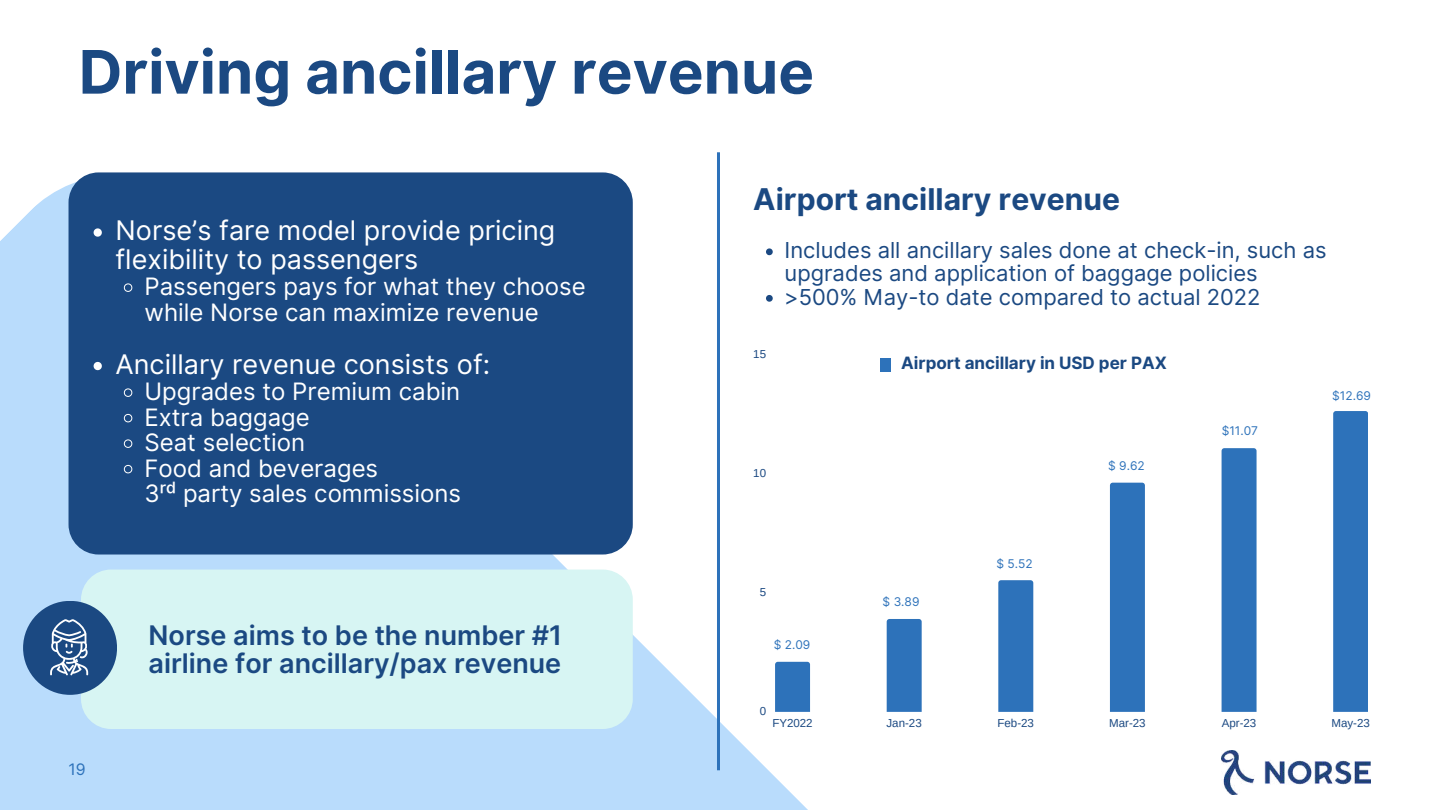
<style>
.page{position:relative;width:1440px;height:810px;background:#fff}
.page>*{position:absolute;margin:0;border:0;box-sizing:border-box;transform-origin:0 0}
.t1{font:700 60px "Inter";color:#1b4982}
.t2{font:700 30px "Inter";color:#1b4982}
.t3{font:27px/28.5px "Inter";color:#fff}
.t4{font:600 27px/28.5px "Inter";color:#1b4982}
.t5{font:24px/25.5px "Inter";color:#fff}
.t6{font:22px/23.2px "Inter";color:#1b4982}
.t7{font:700 17px "Inter";color:#1b4982}
.t8{font:15.9px "Inter";color:#2d72ba}
.t9{font:12px "Inter";color:#2d72ba}
.t10{font:11.5px "Arimo";color:#1b4982}
</style>
<div class="page">
<svg style="left:0;top:172px;width:811px;height:638px;fill:#b9dcfc"></svg>
<div style="left:69px;top:172px;width:564px;height:383px;background:#1b4982;border-radius:30px"></div>
<svg style="left:94px;top:228px;width:8px;height:9px"></svg>
<svg style="left:123px;top:283px;width:10px;height:9px"></svg>
<svg style="left:94px;top:362px;width:8px;height:8px"></svg>
<svg style="left:123px;top:388px;width:10px;height:9px"></svg>
<svg style="left:123px;top:414px;width:10px;height:9px"></svg>
<svg style="left:123px;top:439px;width:10px;height:9px"></svg>
<svg style="left:123px;top:465px;width:10px;height:9px"></svg>
<div style="left:81px;top:570px;width:552px;height:159px;background:#d7f5f3;border-radius:30px"></div>
<div style="left:23px;top:601px;width:94px;height:94px;background:#1b4982;border-radius:50%"></div>
<svg style="left:50px;top:619px;width:39px;height:56px"></svg>
<img style="left:1222px;top:751px;width:148px;height:43px">
<hr style="left:717px;top:152px;width:3px;height:618px;background:#2d72ba">
<svg style="left:766px;top:248px;width:7px;height:7px"></svg>
<svg style="left:766px;top:295px;width:7px;height:7px"></svg>
<div style="left:775px;top:662px;width:35px;height:50px;background:#2d72ba"></div>
<div style="left:887px;top:619px;width:35px;height:93px;background:#2d72ba"></div>
<div style="left:998px;top:580px;width:35px;height:132px;background:#2d72ba"></div>
<div style="left:1110px;top:483px;width:35px;height:229px;background:#2d72ba"></div>
<div style="left:1222px;top:448px;width:35px;height:264px;background:#2d72ba"></div>
<div style="left:1333px;top:411px;width:35px;height:301px;background:#2d72ba"></div>
<div style="left:880px;top:358px;width:11px;height:14px;background:#2d72ba"></div>
<h1 class="t1" style="left:79px;top:36px;width:737px">Driving ancillary revenue</h1>
<p class="t3" style="left:116px;top:216px;width:441px">Norse’s fare model provide pricing flexibility to passengers</p>
<p class="t5" style="left:145px;top:274px;width:443px">Passengers pays for what they choose while Norse can maximize revenue</p>
<p class="t3" style="left:116px;top:350px;width:376px">Ancillary revenue consists of:</p>
<p class="t5" style="left:145px;top:379px;width:318px">Upgrades to Premium cabin<br>Extra baggage<br>Seat selection<br>Food and beverages<br>3ʳᵈ party sales commissions</p>
<p class="t8" style="left:68px;top:760px;width:19px">19</p>
<p class="t4" style="left:149px;top:621px;width:415px">Norse aims to be the number #1 airline for ancillary/pax revenue</p>
<p class="t2" style="left:753px;top:181px;width:368px">Airport ancillary revenue</p>
<p class="t6" style="left:785px;top:239px;width:543px">Includes all ancillary sales done at check-in, such as upgrades and application of baggage policies &gt;500% May-to date compared to actual 2022</p>
<p class="t10" style="left:753px;top:348px;width:14px">15</p>
<p class="t10" style="left:753px;top:466px;width:14px">10</p>
<p class="t10" style="left:760px;top:585px;width:8px">5</p>
<p class="t9" style="left:774px;top:637px;width:38px">$ 2.09</p>
<p class="t10" style="left:760px;top:704px;width:8px">0</p>
<p class="t7" style="left:901px;top:352px;width:267px">Airport ancillary in USD per PAX</p>
<p class="t9" style="left:883px;top:595px;width:38px">$ 3.89</p>
<p class="t9" style="left:997px;top:556px;width:38px">$ 5.52</p>
<p class="t9" style="left:1108px;top:459px;width:38px">$ 9.62</p>
<p class="t9" style="left:1222px;top:424px;width:38px">$11.07</p>
<p class="t9" style="left:1332px;top:388px;width:40px">$12.69</p>
<p class="t10" style="left:772px;top:717px;width:42px">FY2022</p>
<p class="t10" style="left:887px;top:717px;width:37px">Jan-23</p>
<p class="t10" style="left:998px;top:717px;width:38px">Feb-23</p>
<p class="t10" style="left:1109px;top:717px;width:38px">Mar-23</p>
<p class="t10" style="left:1222px;top:717px;width:36px">Apr-23</p>
<p class="t10" style="left:1331px;top:717px;width:40px">May-23</p>
</div>
